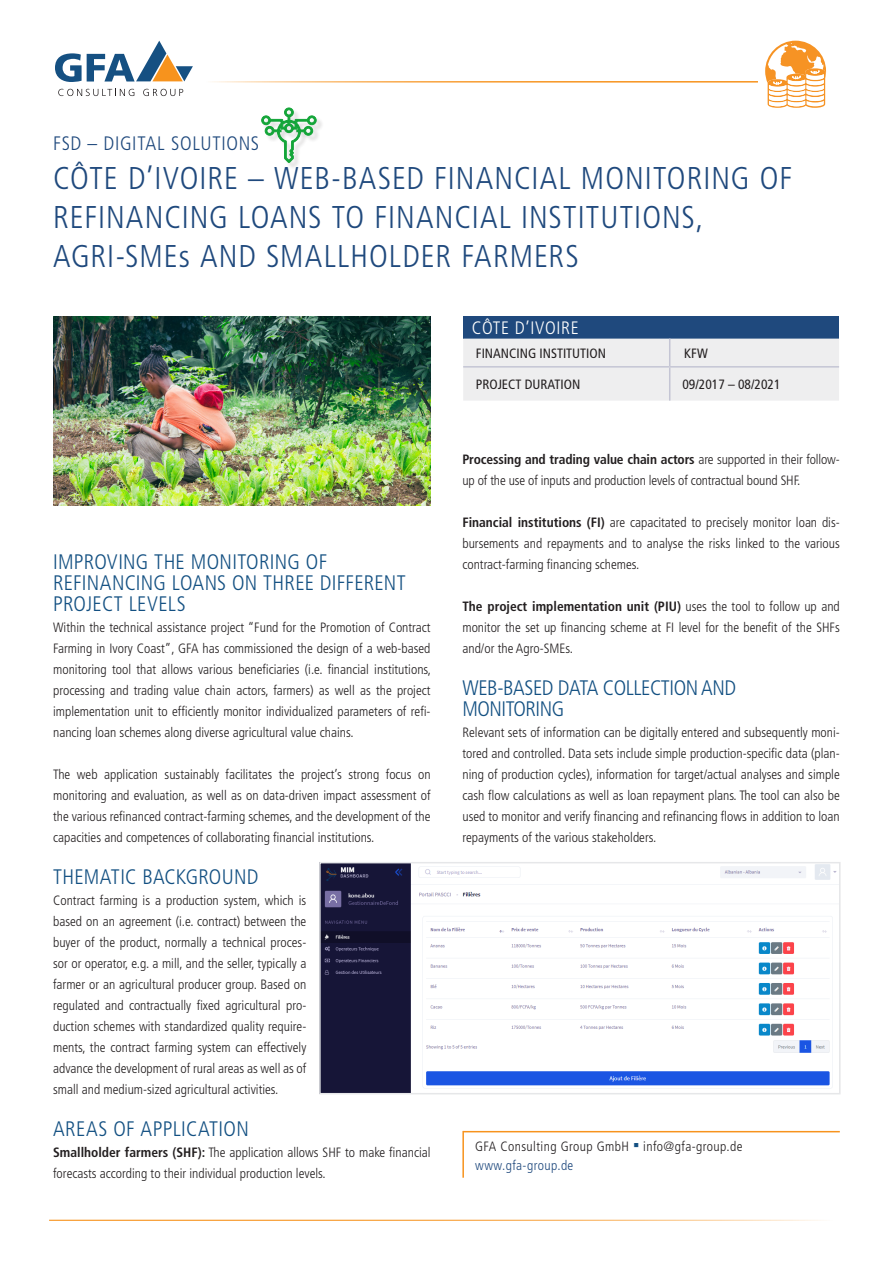
<style>
.page{position:relative;width:893px;height:1263px;background:#fff}
.page>*{position:absolute;margin:0;border:0;box-sizing:border-box;transform-origin:0 0}
.Headline{font:300 condensed 31.5px/39px "Frutiger LT Std";letter-spacing:.03em;color:#1f497d}
.Lauftext{font:300 condensed 21px/21px "Frutiger LT Std";letter-spacing:.01em;color:#135082}
.Lauftext-2{font:300 condensed 21px "Frutiger LT Std";letter-spacing:-.02em;color:#135082}
.Headline-2{font:300 condensed 19.5px "Frutiger LT Std";letter-spacing:.035em;color:#1f497d}
.Lauftext-3{font:300 condensed 18px "Frutiger LT Std";letter-spacing:.04em;color:#fff}
.Lauftext-4{font:300 condensed 13.5px/21px "Frutiger LT Std";color:#231f20;text-align:justify}
.Lauftext-5{font:condensed 13.5px "Frutiger LT Std";color:#231f20}
.x_BU{font:300 condensed 13.5px "Frutiger LT Std";letter-spacing:.03em;color:#231f20}
.x_BU-2{font:300 condensed 13.5px "Frutiger LT Std";letter-spacing:.03em;color:#1f497d}
.s1{font-weight:700}
.s2{font-family:"Arial";font-weight:400;font-stretch:normal;font-size:18px;color:#135082}
</style>
<div class="page">
<div style="left:463px;top:317px;width:376px;height:22px;background:#1f497d"></div>
<div style="left:463px;top:339px;width:376px;height:62px;background:#eeeeef"></div>
<hr style="left:463px;top:366px;width:207px;height:2px;background:#c4c5d4">
<hr style="left:670px;top:366px;width:169px;height:2px;background:#c4c5d4">
<hr style="left:669px;top:368px;width:1px;height:33px;background:#c4c5d4">
<svg style="left:58px;top:89px;width:76px;height:7px"></svg>
<svg style="left:143px;top:89px;width:40px;height:7px"></svg>
<svg style="left:55px;top:41px;width:138px;height:41px"></svg>
<hr style="left:203px;top:81px;width:555px;height:2px;background:#f7931d">
<hr style="left:49px;top:1220px;width:787px;height:1px;background:#f7931d">
<img style="left:53px;top:317px;width:378px;height:189px">
<svg style="left:765px;top:41px;width:61px;height:67px"></svg>
<div style="left:262px;top:109px;width:62px;height:61px;background:#231f20;opacity:.19"></div>
<svg style="left:261px;top:108px;width:55px;height:55px"></svg>
<img style="left:322px;top:865px;width:516px;height:226px">
<div style="left:319px;top:862px;width:522px;height:232px;border:2px solid #e6e7e9"></div>
<hr style="left:462px;top:1131px;width:2px;height:47px;background:#f7931d">
<hr style="left:463px;top:1131px;width:377px;height:1px;background:#f7931d">
<p class="Headline-2" style="left:53px;top:133px;width:207px">FSD – DIGITAL SOLUTIONS</p>
<p class="Headline" style="left:53px;top:159px;width:741px">CÔTE D’IVOIRE – WEB-BASED FINANCIAL MONITORING OF<br>REFINANCING LOANS TO FINANCIAL INSTITUTIONS,</p>
<p class="Headline" style="left:53px;top:237px;width:527px">AGRI-SMEs AND SMALLHOLDER FARMERS</p>
<p class="Lauftext-3" style="left:472px;top:318px;width:109px">CÔTE D’IVOIRE</p>
<p class="Lauftext-5" style="left:476px;top:345px;width:132px">FINANCING INSTITUTION</p>
<p class="Lauftext-5" style="left:684px;top:345px;width:25px">KFW</p>
<p class="Lauftext-5" style="left:476px;top:376px;width:106px">PROJECT DURATION</p>
<p class="Lauftext-5" style="left:682px;top:376px;width:99px">09/2017 – 08/2021</p>
<p class="Lauftext-4" style="left:462px;top:449px;width:379px"><span class="s1">Processing and trading value chain actors</span> are supported in their follow&shy;up of the use of inputs and production levels of contractual bound SHF.</p>
<p class="Lauftext-4" style="left:462px;top:512px;width:379px"><span class="s1">Financial institutions (FI)</span> are capacitated to precisely monitor loan dis&shy;bursements and repayments and to analyse the risks linked to the various contract-farming financing schemes.</p>
<p class="Lauftext-4" style="left:462px;top:596px;width:379px"><span class="s1">The project implementation unit (PIU)</span> uses the tool to follow up and monitor the set up financing scheme at FI level for the benefit of the SHFs and/or the Agro-SMEs.</p>
<p class="Lauftext-2" style="left:462px;top:675px;width:275px">WEB-BASED DATA COLLECTION AND</p>
<p class="Lauftext-2" style="left:462px;top:696px;width:103px">MONITORING</p>
<p class="Lauftext-4" style="left:462px;top:722px;width:379px">Relevant sets of information can be digitally entered and subsequently moni&shy;tored and controlled. Data sets include simple production-specific data (plan&shy;ning of production cycles), information for target/actual analyses and simple cash flow calculations as well as loan repayment plans. The tool can also be used to monitor and verify financing and refinancing flows in addition to loan repayments of the various stakeholders.</p>
<p class="Lauftext" style="left:53px;top:551px;width:276px">IMPROVING THE MONITORING OF</p>
<p class="Lauftext" style="left:53px;top:572px;width:354px">REFINANCING LOANS ON THREE DIFFERENT<br>PROJECT LEVELS</p>
<p class="Lauftext-4" style="left:53px;top:617px;width:379px">Within the technical assistance project “Fund for the Promotion of Contract Farming in Ivory Coast”, GFA has commissioned the design of a web-based monitoring tool that allows various beneficiaries (i.e. financial institutions, processing and trading value chain actors, farmers) as well as the project implementation unit to efficiently monitor individualized parameters of refi&shy;nancing loan schemes along diverse agricultural value chains.</p>
<p class="Lauftext-4" style="left:53px;top:764px;width:379px">The web application sustainably facilitates the project’s strong focus on monitoring and evaluation, as well as on data-driven impact assessment of the various refinanced contract-farming schemes, and the development of the capacities and competences of collaborating financial institutions.</p>
<p class="Lauftext" style="left:53px;top:866px;width:207px">THEMATIC BACKGROUND</p>
<p class="Lauftext-4" style="left:53px;top:890px;width:255px">Contract farming is a production system, which is based on an agreement (i.e. contract) between the buyer of the product, normally a technical proces&shy;sor or operator, e.g. a mill, and the seller, typically a farmer or an agricultural producer group. Based on regulated and contractually fixed agricultural pro&shy;duction schemes with standardized quality require&shy;ments, the contract farming system can effectively advance the development of rural areas as well as of small and medium-sized agricultural activities.</p>
<p class="Lauftext" style="left:53px;top:1118px;width:197px">AREAS OF APPLICATION</p>
<p class="Lauftext-4" style="left:53px;top:1142px;width:379px"><span class="s1">Smallholder farmers (SHF):</span> The application allows SHF to make financial forecasts according to their individual production levels.</p>
<p class="x_BU" style="left:475px;top:1138px;width:269px">GFA Consulting Group GmbH <span class="s2">▪</span> info@gfa-group.de</p>
<p class="x_BU-2" style="left:475px;top:1158px;width:100px">www.gfa-group.de</p>
</div>
